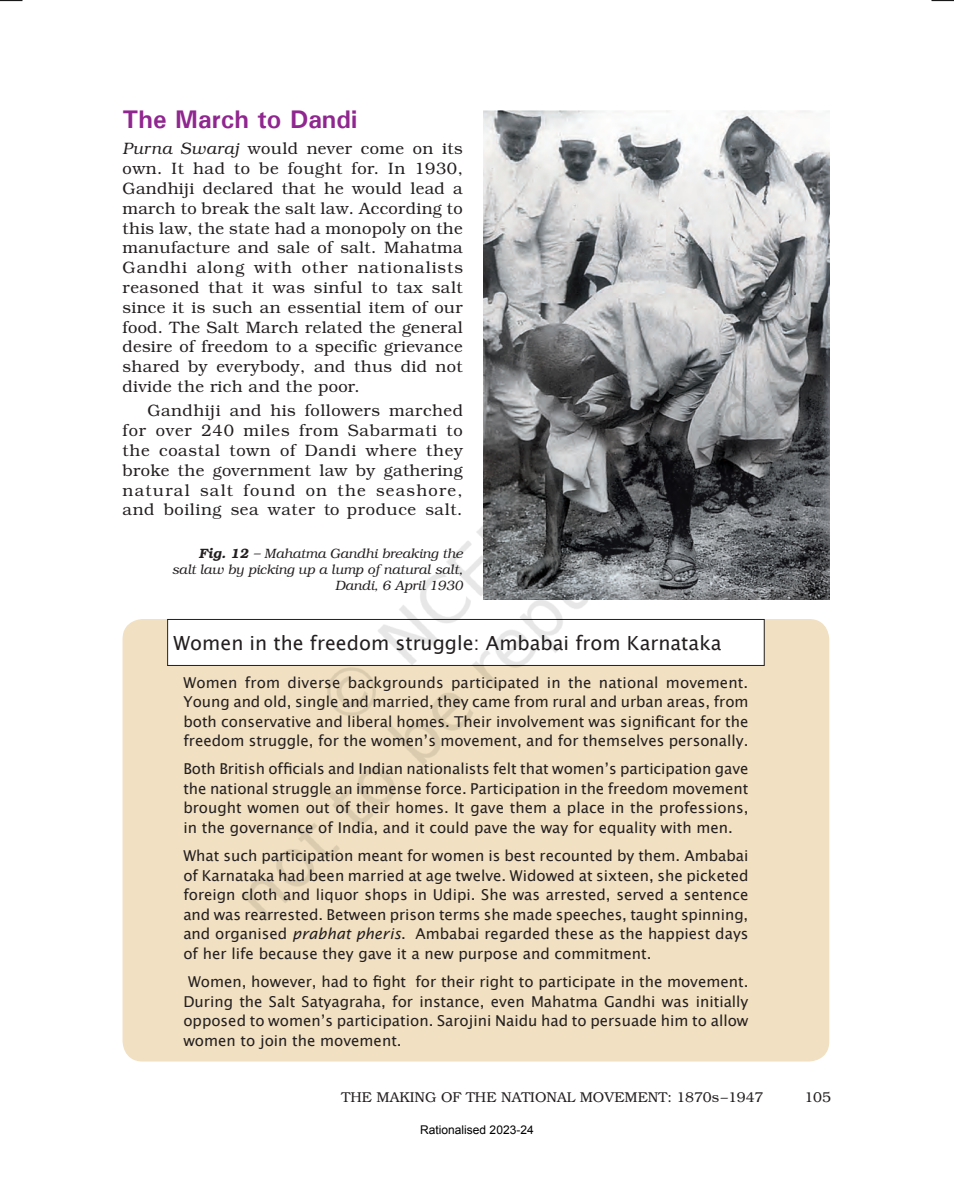
<style>
.page{position:relative;width:954px;height:1177px;background:#fff}
.page>*{position:absolute;margin:0;border:0;box-sizing:border-box;transform-origin:0 0}
.t1{font:700 25.5px "Univers";color:#90268f}
.t2{font:19.5px "Lucida Sans Unicode";color:#231f20}
.t3{font:300 16.5px/19.8px "Bookman";letter-spacing:.025em;color:#231f20;text-align:justify}
.t4{font:15px/19.5px "Lucida Sans Unicode";color:#231f20;text-align:justify}
.t5{font:300 14.25px "Bookman";color:#231f20}
.t6{font:italic 300 13.5px/16.2px "Bookman";color:#231f20;text-align:right}
.t7{font:12px "Arial";color:#000}
.s1{font-style:italic}
.s2{font-weight:600}
.s3{font-family:"Lucida Sans";font-style:italic}
</style>
<div class="page">
<svg style="left:0;top:0;width:22px;height:1px"></svg>
<svg style="left:932px;top:0;width:22px;height:1px"></svg>
<img style="left:122px;top:110px;width:708px;height:952px">
<img style="left:149px;top:316px;width:635px;height:635px">
<h1 class="t1" style="left:123px;top:103px;width:236px">The March to Dandi</h1>
<p class="t3" style="left:123px;top:139px;width:342px"><span class="s1">Purna Swaraj</span> would never come on its own. It had to be fought for. In 1930, Gandhiji declared that he would lead a march to break the salt law. According to this law, the state had a monopoly on the manufacture and sale of salt. Mahatma Gandhi along with other nationalists reasoned that it was sinful to tax salt since it is such an essential item of our food. The Salt March related the general desire of freedom to a specific grievance shared by everybody, and thus did not divide the rich and the poor.</p>
<p class="t3" style="left:123px;top:401px;width:342px;text-indent:25px">Gandhiji and his followers marched for over 240 miles from Sabarmati to the coastal town of Dandi where they broke the government law by gathering natural salt found on the seashore, and boiling sea water to produce salt.</p>
<p class="t6" style="left:172px;top:545px;width:293px"><span class="s2">Fig. 12</span> – Mahatma Gandhi breaking the salt law by picking up a lump of natural salt,<br>Dandi, 6 April 1930</p>
<h2 class="t2" style="left:174px;top:627px;width:549px">Women in the freedom struggle: Ambabai from Karnataka</h2>
<p class="t4" style="left:183px;top:672px;width:567px">Women from diverse backgrounds participated in the national movement.<br>Young and old, single and married, they came from rural and urban areas, from both conservative and liberal homes. Their involvement was significant for the freedom struggle, for the women’s movement, and for themselves personally.</p>
<p class="t4" style="left:183px;top:759px;width:567px">Both British officials and Indian nationalists felt that women’s participation gave the national struggle an immense force. Participation in the freedom movement brought women out of their homes. It gave them a place in the professions, in the governance of India, and it could pave the way for equality with men.</p>
<p class="t4" style="left:183px;top:846px;width:567px">What such participation meant for women is best recounted by them. Ambabai of Karnataka had been married at age twelve. Widowed at sixteen, she picketed foreign cloth and liquor shops in Udipi. She was arrested, served a sentence and was rearrested. Between prison terms she made speeches, taught spinning, and organised <span class="s3">prabhat pheris</span>. Ambabai regarded these as the happiest days of her life because they gave it a new purpose and commitment.</p>
<p class="t4" style="left:183px;top:971px;width:567px;text-indent:5px">Women, however, had to fight for their right to participate in the movement.<br>During the Salt Satyagraha, for instance, even Mahatma Gandhi was initially opposed to women’s participation. Sarojini Naidu had to persuade him to allow women to join the movement.</p>
<p class="t5" style="left:342px;top:1088px;width:423px">THE MAKING OF THE NATIONAL MOVEMENT: 1870s–1947</p>
<p class="t5" style="left:804px;top:1088px;width:28px">105</p>
<p class="t7" style="left:420px;top:1121px;width:115px">Rationalised 2023-24</p>
</div>
